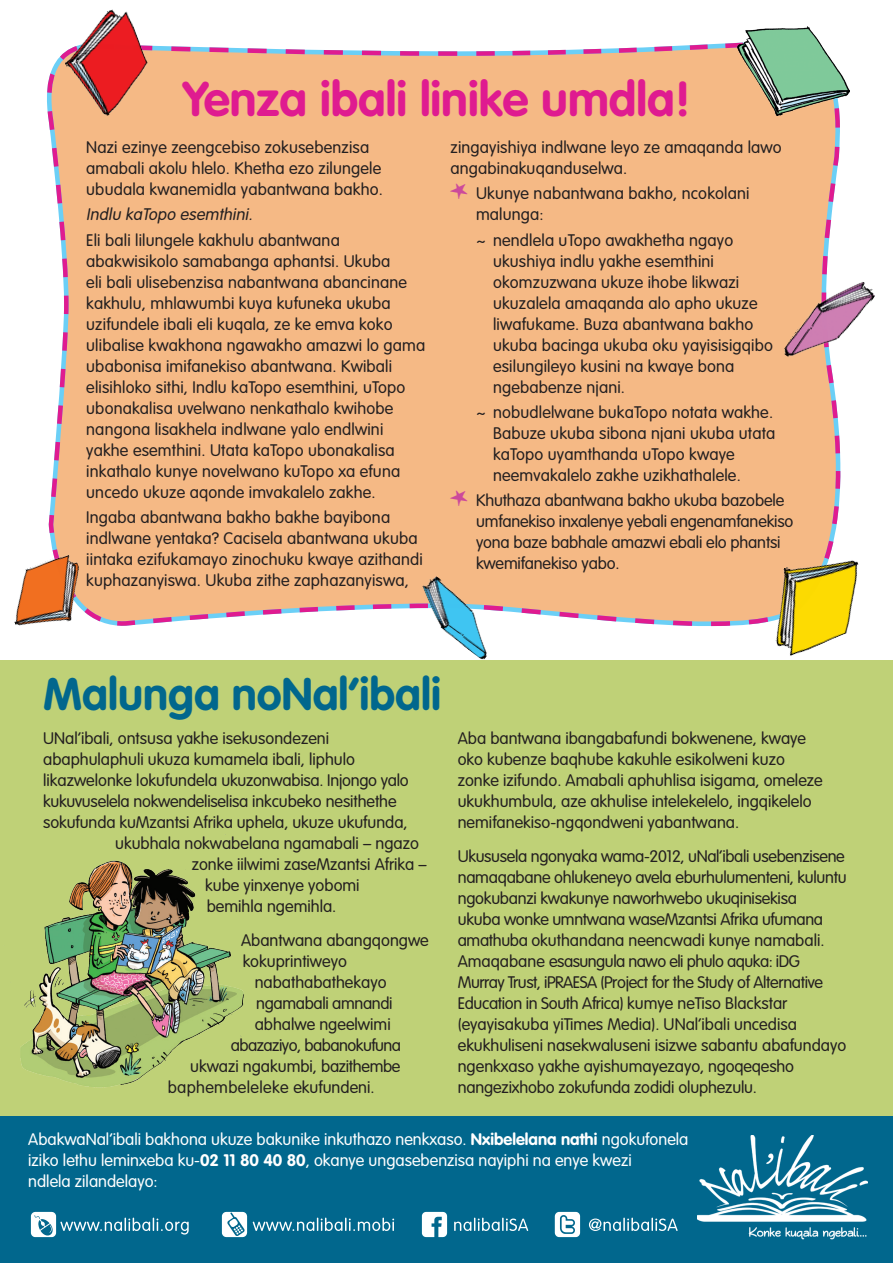
<style>
.page{position:relative;width:893px;height:1263px;background:#fff}
.page>*{position:absolute;margin:0;border:0;box-sizing:border-box;transform-origin:0 0}
.Get_story_active_hea{font:700 48px "VAG Rounded Std";color:#df1b90}
.Head_1{font:700 45px "VAG Rounded Std";color:#01678d}
.Body_12{font:300 16.5px/21px "VAG Rounded Std";color:#231f20}
.Body_text{font:300 16.5px/21px "VAG Rounded Std";letter-spacing:.01em;color:#231f20}
.Body_hang_bullets_pi{font:300 16.5px/21px "VAG Rounded Std";letter-spacing:.01em;color:#231f20}
.opener_para{font:300 16.5px/21px "VAG Rounded Std";color:#fff}
.Body_12-2{font:300 16.5px "VAG Rounded Std";letter-spacing:.02em;color:#231f20}
.Body_12-3{font:300 16.5px "VAG Rounded Std";letter-spacing:-.03em;color:#231f20}
.Body_text-2{font:italic 300 16.5px "VAG Rounded Std";color:#231f20}
.Body_12-4{font:300 16.5px "VAG Rounded Std";letter-spacing:-.02em;color:#231f20}
.s1{font-family:"MTF Doodle";font-weight:400;font-size:27px;color:#cc4a9b}
.s2{font-weight:700}
</style>
<div class="page">
<div style="left:0;top:661px;width:893px;height:602px;background:#bfd177"></div>
<div style="left:47px;top:42px;width:794px;height:585px;background:#f5b985"></div>
<img style="left:737px;top:26px;width:113px;height:90px">
<img style="left:782px;top:266px;width:93px;height:112px">
<img style="left:14px;top:551px;width:82px;height:76px">
<img style="left:408px;top:573px;width:99px;height:88px">
<img style="left:750px;top:540px;width:132px;height:121px">
<img style="left:53px;top:9px;width:107px;height:114px">
<div style="left:0;top:1116px;width:893px;height:147px;background:#01678d"></div>
<img style="left:421px;top:1211px;width:27px;height:27px">
<img style="left:221px;top:1211px;width:27px;height:27px">
<img style="left:554px;top:1211px;width:27px;height:27px">
<img style="left:30px;top:1211px;width:27px;height:27px">
<svg style="left:60px;top:1217px;width:618px;height:17px"></svg>
<img style="left:20px;top:834px;width:224px;height:254px">
<img style="left:697px;top:1135px;width:170px;height:104px">
<p class="Get_story_active_hea" style="left:183px;top:71px;width:509px">Yenza ibali linike umdla!</p>
<p class="Body_text" style="left:86px;top:137px;width:298px">Nazi ezinye zeengcebiso zokusebenzisa amabali akolu hlelo. Khetha ezo zilungele ubudala kwanemidla yabantwana bakho.</p>
<p class="Body_text-2" style="left:86px;top:205px;width:171px">Indlu kaTopo esemthini.</p>
<p class="Body_text" style="left:86px;top:230px;width:341px">Eli bali lilungele kakhulu abantwana abakwisikolo samabanga aphantsi. Ukuba<br>eli bali ulisebenzisa nabantwana abancinane kakhulu, mhlawumbi kuya kufuneka ukuba uzifundele ibali eli kuqala, ze ke emva koko ulibalise kwakhona ngawakho amazwi lo gama ubabonisa imifanekiso abantwana. Kwibali elisihloko sithi, Indlu kaTopo esemthini, uTopo ubonakalisa uvelwano nenkathalo kwihobe nangona lisakhela indlwane yalo endlwini yakhe esemthini. Utata kaTopo ubonakalisa inkathalo kunye novelwano kuTopo xa efuna uncedo ukuze aqonde imvakalelo zakhe.</p>
<p class="Body_text" style="left:86px;top:507px;width:338px">Ingaba abantwana bakho bakhe bayibona indlwane yentaka? Cacisela abantwana ukuba iintaka ezifukamayo zinochuku kwaye azithandi kuphazanyiswa. Ukuba zithe zaphazanyiswa,</p>
<p class="Body_text" style="left:450px;top:137px;width:333px">zingayishiya indlwane leyo ze amaqanda lawo angabinakuqanduselwa.</p>
<p class="Body_12" style="left:476px;top:184px;width:275px;text-indent:-26px"><span class="s1">L</span> Ukunye nabantwana bakho, ncokolani malunga:</p>
<p class="Body_hang_bullets_pi" style="left:493px;top:230px;width:281px;text-indent:-17px">~ nendlela uTopo awakhetha ngayo ukushiya indlu yakhe esemthini okomzuzwana ukuze ihobe likwazi ukuzalela amaqanda alo apho ukuze liwafukame. Buza abantwana bakho ukuba bacinga ukuba oku yayisisigqibo esilungileyo kusini na kwaye bona ngebabenze njani.</p>
<p class="Body_hang_bullets_pi" style="left:493px;top:402px;width:284px;text-indent:-17px">~ nobudlelwane bukaTopo notata wakhe.<br>Babuze ukuba sibona njani ukuba utata kaTopo uyamthanda uTopo kwaye neemvakalelo zakhe uzikhathalele.</p>
<p class="Body_12" style="left:476px;top:490px;width:319px;text-indent:-26px"><span class="s1">L</span> Khuthaza abantwana bakho ukuba bazobele umfanekiso inxalenye yebali engenamfanekiso yona baze babhale amazwi ebali elo phantsi kwemifanekiso yabo.</p>
<p class="Head_1" style="left:43px;top:668px;width:399px">Malunga noNal’ibali</p>
<p class="Body_12" style="left:43px;top:728px;width:288px">UNal’ibali, ontsusa yakhe isekusondezeni</p>
<p class="Body_12" style="left:43px;top:749px;width:313px">abaphulaphuli ukuza kumamela ibali, liphulo</p>
<p class="Body_12" style="left:43px;top:770px;width:367px">likazwelonke lokufundela ukuzonwabisa. Injongo yalo</p>
<p class="Body_12" style="left:43px;top:791px;width:355px">kukuvuselela nokwendeliselisa inkcubeko nesithethe</p>
<p class="Body_12" style="left:43px;top:812px;width:366px">sokufunda kuMzantsi Afrika uphela, ukuze ukufunda,</p>
<p class="Body_12" style="left:115px;top:833px;width:305px">ukubhala nokwabelana ngamabali – ngazo</p>
<p class="Body_12" style="left:192px;top:854px;width:237px">zonke iilwimi zaseMzantsi Afrika –</p>
<p class="Body_12" style="left:205px;top:875px;width:156px">kube yinxenye yobomi</p>
<p class="Body_12" style="left:207px;top:896px;width:131px">bemihla ngemihla.</p>
<p class="Body_12" style="left:241px;top:931px;width:189px">Abantwana abangqongwe</p>
<p class="Body_12" style="left:243px;top:952px;width:106px">kokuprintiweyo</p>
<p class="Body_12" style="left:255px;top:973px;width:133px">nabathabathekayo</p>
<p class="Body_12-4" style="left:256px;top:994px;width:138px">ngamabali amnandi</p>
<p class="Body_12" style="left:255px;top:1015px;width:138px">abhalwe ngeelwimi</p>
<p class="Body_12-3" style="left:231px;top:1036px;width:172px">abazaziyo, babanokufuna</p>
<p class="Body_12" style="left:190px;top:1057px;width:212px">ukwazi ngakumbi, bazithembe</p>
<p class="Body_12-2" style="left:168px;top:1078px;width:208px">baphembeleleke ekufundeni.</p>
<p class="Body_12" style="left:458px;top:728px;width:367px">Aba bantwana ibangabafundi bokwenene, kwaye oko kubenze baqhube kakuhle esikolweni kuzo zonke izifundo. Amabali aphuhlisa isigama, omeleze ukukhumbula, aze akhulise intelekelelo, ingqikelelo nemifanekiso-ngqondweni yabantwana.</p>
<p class="Body_12" style="left:458px;top:847px;width:391px">Ukususela ngonyaka wama-2012, uNal’ibali usebenzisene namaqabane ohlukeneyo avela eburhulumenteni, kuluntu ngokubanzi kwakunye naworhwebo ukuqinisekisa<br>ukuba wonke umntwana waseMzantsi Afrika ufumana amathuba okuthandana neencwadi kunye namabali.<br>Amaqabane esasungula nawo eli phulo aquka: iDG Murray Trust, iPRAESA (Project for the Study of Alternative Education in South Africa) kumye neTiso Blackstar (eyayisakuba yiTimes Media). UNal’ibali uncedisa ekukhuliseni nasekwaluseni isizwe sabantu abafundayo ngenkxaso yakhe ayishumayezayo, ngoqeqesho nangezixhobo zokufunda zodidi oluphezulu.</p>
<p class="opener_para" style="left:28px;top:1129px;width:662px">AbakwaNal’ibali bakhona ukuze bakunike inkuthazo nenkxaso. <span class="s2">Nxibelelana nathi</span> ngokufonela iziko lethu leminxeba ku-<span class="s2">02 11 80 40 80</span>, okanye ungasebenzisa nayiphi na enye kwezi<br>ndlela zilandelayo:</p>
</div>
